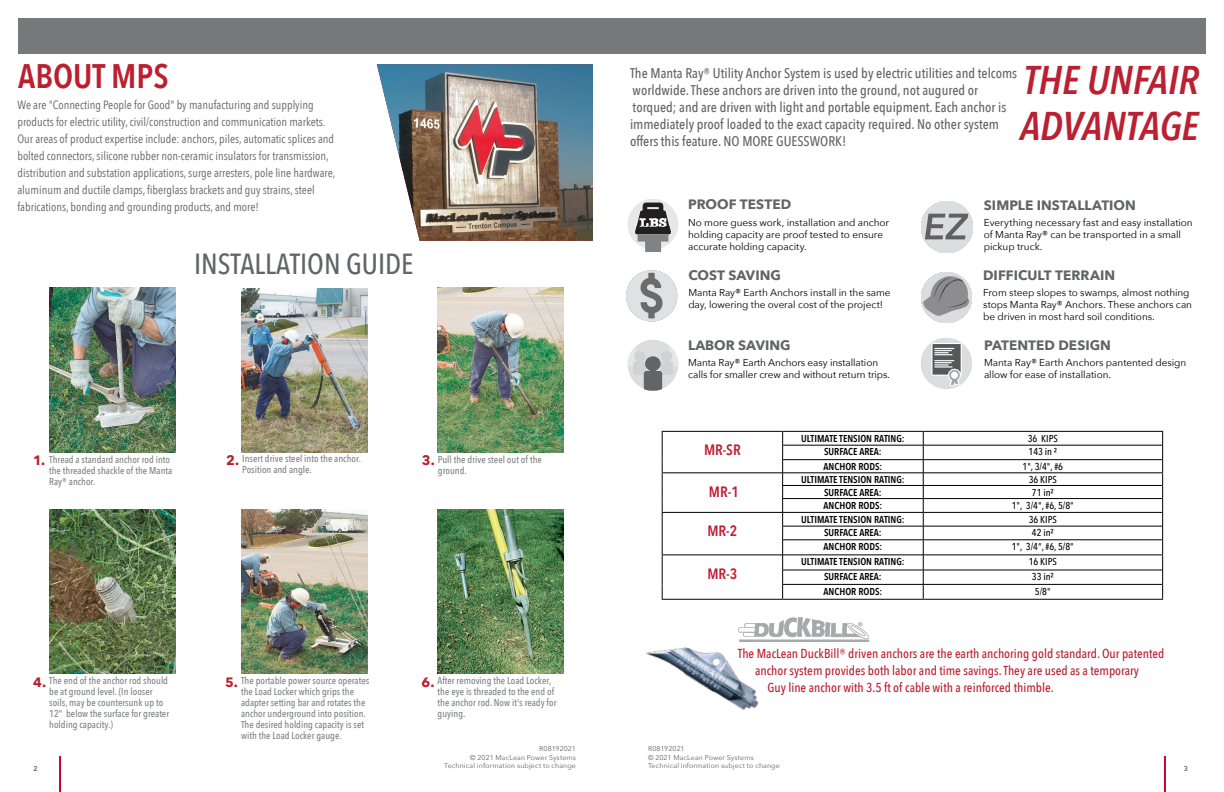
<style>
.page{position:relative;width:1224px;height:792px;background:#fff}
.page>*{position:absolute;margin:0;border:0;box-sizing:border-box;transform-origin:0 0}
.t1{font:italic 600 40px/46px "Avenir Next Condensed";color:#bb2031}
.t2{font:600 34px "Avenir Next Condensed";color:#bb2031}
.t3{font:500 29px "Avenir Next Condensed";color:#636466}
.t4{font:600 15px "Avenir Next Condensed";color:#c02034}
.t5{font:500 14px/17px "Avenir Next Condensed";color:#636466}
.t6{font:700 13.6px "Avenir Next";color:#636466}
.t7{font:500 13px "Avenir Next Condensed";color:#bb2031}
.t8{font:12px/17px "Avenir Next Condensed";color:#636466}
.t9{font:500 10px/11px "Avenir Next Condensed";color:#808285}
.t10{font:10px/12px "Avenir Next";letter-spacing:-.005em;color:#000}
.t11{font:600 10px "Avenir Next Condensed";color:#000}
.t12{font:500 10px "Avenir Next Condensed";color:#000}
.t13{font:7px/8.4px "Avenir Next";letter-spacing:.02em;color:#636466;text-align:right}
.t14{font:800 7px "Avenir";color:#636466}
.s1{font-family:"Avenir Next";font-weight:700;font-size:13.6px;color:#bb2031}
</style>
<div class="page">
<hr style="left:59px;top:756px;width:2px;height:36px;background:#c00630">
<hr style="left:1164px;top:756px;width:2px;height:36px;background:#c00630">
<div style="left:18px;top:18px;width:1188px;height:36px;background:#76787b"></div>
<img style="left:778px;top:617px;width:92px;height:25px">
<img style="left:646px;top:623px;width:132px;height:87px">
<hr style="left:782px;top:445px;width:141px;height:1px;background:#000">
<hr style="left:923px;top:445px;width:239px;height:1px;background:#000">
<hr style="left:782px;top:459px;width:141px;height:1px;background:#000">
<hr style="left:923px;top:459px;width:239px;height:1px;background:#000">
<hr style="left:782px;top:485px;width:141px;height:1px;background:#000">
<hr style="left:923px;top:485px;width:239px;height:1px;background:#000">
<hr style="left:782px;top:498px;width:141px;height:1px;background:#000">
<hr style="left:923px;top:498px;width:239px;height:1px;background:#000">
<hr style="left:782px;top:526px;width:141px;height:1px;background:#000">
<hr style="left:923px;top:526px;width:239px;height:1px;background:#000">
<hr style="left:782px;top:540px;width:141px;height:1px;background:#000">
<hr style="left:923px;top:540px;width:239px;height:1px;background:#000">
<hr style="left:782px;top:570px;width:141px;height:1px;background:#000">
<hr style="left:923px;top:570px;width:239px;height:1px;background:#000">
<hr style="left:782px;top:584px;width:141px;height:1px;background:#000">
<hr style="left:923px;top:584px;width:239px;height:1px;background:#000">
<hr style="left:662px;top:472px;width:120px;height:1px;background:#000">
<hr style="left:783px;top:472px;width:140px;height:1px;background:#000">
<hr style="left:924px;top:472px;width:239px;height:1px;background:#000">
<hr style="left:662px;top:512px;width:120px;height:1px;background:#000">
<hr style="left:783px;top:512px;width:140px;height:1px;background:#000">
<hr style="left:924px;top:512px;width:239px;height:1px;background:#000">
<hr style="left:662px;top:554px;width:120px;height:1px;background:#000">
<hr style="left:783px;top:554px;width:140px;height:1px;background:#000">
<hr style="left:924px;top:554px;width:239px;height:1px;background:#000">
<hr style="left:662px;top:431px;width:121px;height:1px;background:#000">
<hr style="left:783px;top:431px;width:140px;height:1px;background:#000">
<hr style="left:923px;top:431px;width:240px;height:1px;background:#000">
<svg style="left:662px;top:432px;width:1px;height:167px"></svg>
<svg style="left:1162px;top:432px;width:1px;height:167px"></svg>
<hr style="left:662px;top:599px;width:121px;height:1px;background:#000">
<hr style="left:783px;top:599px;width:140px;height:1px;background:#000">
<hr style="left:923px;top:599px;width:240px;height:1px;background:#000">
<svg style="left:782px;top:432px;width:1px;height:167px"></svg>
<svg style="left:923px;top:432px;width:1px;height:167px"></svg>
<img style="left:627px;top:340px;width:52px;height:51px">
<img style="left:922px;top:202px;width:50px;height:50px">
<img style="left:921px;top:272px;width:51px;height:51px">
<img style="left:628px;top:199px;width:50px;height:53px">
<img style="left:626px;top:270px;width:52px;height:52px">
<img style="left:920px;top:338px;width:52px;height:51px">
<img style="left:242px;top:288px;width:125px;height:165px">
<img style="left:49px;top:288px;width:126px;height:164px">
<img style="left:438px;top:288px;width:126px;height:164px">
<img style="left:49px;top:509px;width:126px;height:165px">
<img style="left:242px;top:509px;width:126px;height:165px">
<img style="left:438px;top:509px;width:126px;height:165px">
<img style="left:378px;top:64px;width:215px;height:177px">
<h2 class="t2" style="left:18px;top:47px;width:152px">ABOUT MPS</h2>
<p class="t8" style="left:17px;top:96px;width:320px">We are "Connecting People for Good" by manufacturing and supplying products for electric utility, civil/construction and communication markets.<br>Our areas of product expertise include: anchors, piles, automatic splices and bolted connectors, silicone rubber non-ceramic insulators for transmission, distribution and substation applications, surge arresters, pole line hardware, aluminum and ductile clamps, fiberglass brackets and guy strains, steel fabrications, bonding and grounding products, and more!</p>
<h3 class="t3" style="left:194px;top:246px;width:221px">INSTALLATION GUIDE</h3>
<p class="t9" style="left:49px;top:454px;width:125px;text-indent:-16px"><span class="s1">1.</span> Thread a standard anchor rod into the threaded shackle of the Manta<br>Ray® anchor.</p>
<p class="t9" style="left:242px;top:453px;width:120px;text-indent:-16px"><span class="s1">2.</span> Insert drive steel into the anchor.<br>Position and angle.</p>
<p class="t9" style="left:438px;top:454px;width:105px;text-indent:-16px"><span class="s1">3.</span> Pull the drive steel out of the ground.</p>
<p class="t9" style="left:49px;top:675px;width:122px;text-indent:-16px"><span class="s1">4.</span> The end of the anchor rod should be at ground level. (In looser soils, may be countersunk up to<br>12" below the surface for greater holding capacity.)</p>
<p class="t9" style="left:241px;top:675px;width:130px;text-indent:-16px"><span class="s1">5.</span> The portable power source operates the Load Locker which grips the adapter setting bar and rotates the anchor underground into position.<br>The desired holding capacity is set with the Load Locker gauge.</p>
<p class="t9" style="left:438px;top:675px;width:120px;text-indent:-16px"><span class="s1">6.</span> After removing the Load Locker, the eye is threaded to the end of the anchor rod. Now it's ready for guying.</p>
<h1 class="t1" style="left:1020px;top:57px;width:180px">THE UNFAIR<br>ADVANTAGE</h1>
<p class="t5" style="left:630px;top:65px;width:389px">The Manta Ray® Utility Anchor System is used by electric utilities and telcoms worldwide. These anchors are driven into the ground, not augured or torqued; and are driven with light and portable equipment. Each anchor is immediately proof loaded to the exact capacity required. No other system offers this feature. NO MORE GUESSWORK!</p>
<h3 class="t6" style="left:688px;top:193px;width:105px">PROOF TESTED</h3>
<p class="t10" style="left:688px;top:216px;width:203px">No more guess work, installation and anchor holding capacity are proof tested to ensure accurate holding capacity.</p>
<h3 class="t6" style="left:688px;top:263px;width:94px">COST SAVING</h3>
<p class="t10" style="left:688px;top:286px;width:204px">Manta Ray® Earth Anchors install in the same day, lowering the overal cost of the project!</p>
<h3 class="t6" style="left:688px;top:334px;width:104px">LABOR SAVING</h3>
<p class="t10" style="left:688px;top:357px;width:203px">Manta Ray® Earth Anchors easy installation calls for smaller crew and without return trips.</p>
<h3 class="t6" style="left:984px;top:193px;width:154px">SIMPLE INSTALLATION</h3>
<p class="t10" style="left:984px;top:216px;width:210px">Everything necessary fast and easy installation of Manta Ray® can be transported in a small pickup truck.</p>
<h3 class="t6" style="left:983px;top:263px;width:134px">DIFFICULT TERRAIN</h3>
<p class="t10" style="left:983px;top:286px;width:211px">From steep slopes to swamps, almost nothing stops Manta Ray® Anchors. These anchors can be driven in most hard soil conditions.</p>
<h3 class="t6" style="left:984px;top:333px;width:128px">PATENTED DESIGN</h3>
<p class="t10" style="left:984px;top:356px;width:204px">Manta Ray® Earth Anchors pantented design allow for ease of installation.</p>
<h3 class="t4" style="left:704px;top:437px;width:38px">MR-SR</h3>
<h3 class="t4" style="left:709px;top:479px;width:31px">MR-1</h3>
<h3 class="t4" style="left:707px;top:518px;width:31px">MR-2</h3>
<h3 class="t4" style="left:707px;top:561px;width:31px">MR-3</h3>
<p class="t11" style="left:801px;top:430px;width:105px">ULTIMATE TENSION RATING:</p>
<p class="t12" style="left:1028px;top:432px;width:32px">36 KIPS</p>
<p class="t11" style="left:824px;top:443px;width:59px">SURFACE AREA:</p>
<p class="t12" style="left:1029px;top:446px;width:30px">143 in ²</p>
<p class="t11" style="left:824px;top:458px;width:60px">ANCHOR RODS:</p>
<p class="t12" style="left:1023px;top:460px;width:42px">1", 3/4", #6</p>
<p class="t11" style="left:801px;top:471px;width:105px">ULTIMATE TENSION RATING:</p>
<p class="t12" style="left:1029px;top:474px;width:30px">36 KIPS</p>
<p class="t11" style="left:824px;top:484px;width:59px">SURFACE AREA:</p>
<p class="t12" style="left:1032px;top:486px;width:23px">71 in²</p>
<p class="t11" style="left:824px;top:497px;width:60px">ANCHOR RODS:</p>
<p class="t12" style="left:1012px;top:499px;width:63px">1", 3/4", #6, 5/8"</p>
<p class="t11" style="left:801px;top:511px;width:105px">ULTIMATE TENSION RATING:</p>
<p class="t12" style="left:1029px;top:513px;width:30px">36 KIPS</p>
<p class="t11" style="left:824px;top:524px;width:59px">SURFACE AREA:</p>
<p class="t12" style="left:1032px;top:527px;width:23px">42 in²</p>
<p class="t11" style="left:824px;top:538px;width:60px">ANCHOR RODS:</p>
<p class="t12" style="left:1012px;top:540px;width:63px">1", 3/4", #6, 5/8"</p>
<p class="t11" style="left:801px;top:553px;width:105px">ULTIMATE TENSION RATING:</p>
<p class="t12" style="left:1029px;top:556px;width:30px">16 KIPS</p>
<p class="t11" style="left:824px;top:568px;width:59px">SURFACE AREA:</p>
<p class="t12" style="left:1032px;top:571px;width:23px">33 in²</p>
<p class="t11" style="left:824px;top:583px;width:60px">ANCHOR RODS:</p>
<p class="t12" style="left:1035px;top:585px;width:17px">5/8"</p>
<h3 class="t7" style="left:738px;top:646px;width:428px">The MacLean DuckBill® driven anchors are the earth anchoring gold standard. Our patented</h3>
<h3 class="t7" style="left:755px;top:663px;width:386px">anchor system provides both labor and time savings. They are used as a temporary</h3>
<h3 class="t7" style="left:767px;top:680px;width:288px">Guy line anchor with 3.5 ft of cable with a reinforced thimble.</h3>
<p class="t13" style="left:444px;top:745px;width:133px">R08192021<br>© 2021 MacLean Power Systems<br>Technical information subject to change</p>
<p class="t13" style="left:648px;top:745px;width:133px;text-align:left">R08192021<br>© 2021 MacLean Power Systems<br>Technical information subject to change</p>
<p class="t14" style="left:34px;top:763px;width:6px">2</p>
<p class="t14" style="left:1184px;top:763px;width:6px">3</p>
</div>
